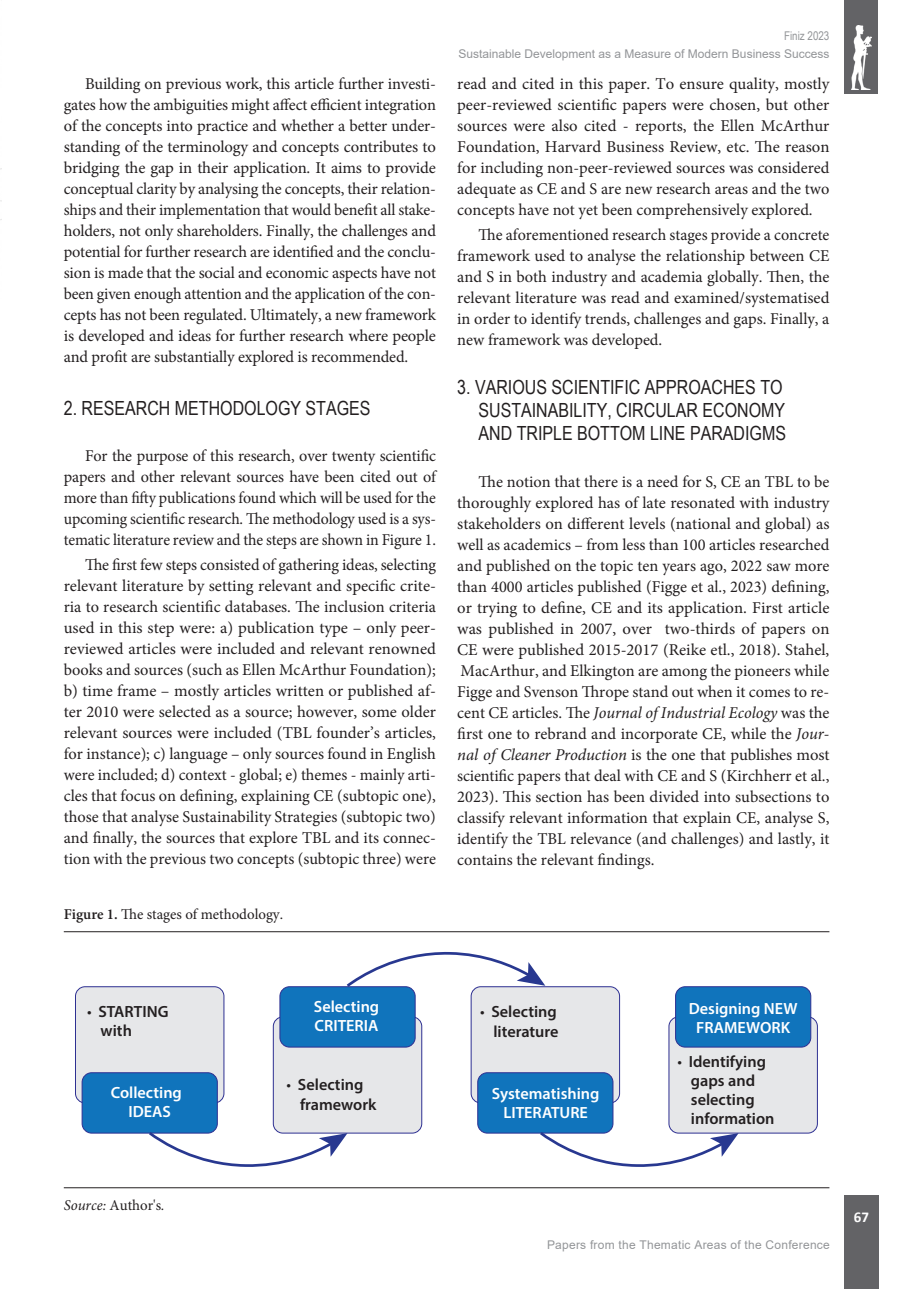
<style>
.page{position:relative;width:906px;height:1289px;background:#fff}
.page>*{position:absolute;margin:0;border:0;box-sizing:border-box;transform-origin:0 0}
.t1{font:19.5px/23.4px "Arial Narrow";color:#231f20}
.t2{font:16.5px/21px "Minion Pro";color:#231f20;text-align:justify}
.t3{font:600 16.2px/19.5px "Myriad Pro";color:#231f20}
.t4{font:600 16.2px/18.9px "Myriad Pro";color:#fff;text-align:center}
.t5{font:15px "Minion Pro";color:#231f20}
.t6{font:italic 15px "Minion Pro";color:#231f20}
.t7{font:700 15px "Calibri";color:#fff}
.t8{font:12px "Arial";color:#939598}
.t9{font:12px "Arial";letter-spacing:.02em;color:#939598}
.t10{font:12px "Arial Narrow";color:#939598}
.s1{font-weight:600}
.s2{font-style:italic}
.s3{font-weight:400}
.s4{font-style:normal}
</style>
<div class="page">
<div style="left:844px;top:1195px;width:34px;height:93px;background:#636366"></div>
<div style="left:844px;top:0;width:34px;height:94px;background:#636366"></div>
<img style="left:851px;top:26px;width:20px;height:63px">
<hr style="left:64px;top:931px;width:765px;height:1px;background:#231f20">
<hr style="left:64px;top:1187px;width:765px;height:1px;background:#231f20">
<div style="left:75px;top:986px;width:149px;height:116px;background:#e6e7e9;border-radius:10px"></div>
<div style="left:75px;top:986px;width:149px;height:117px;border:1px solid #2e3092;border-radius:10px"></div>
<div style="left:273px;top:1016px;width:149px;height:117px;background:#e6e7e9;border-radius:10px"></div>
<div style="left:273px;top:1016px;width:149px;height:117px;border:1px solid #2e3092;border-radius:10px"></div>
<div style="left:471px;top:986px;width:148px;height:116px;background:#e6e7e9;border-radius:10px"></div>
<div style="left:470px;top:986px;width:150px;height:117px;border:1px solid #2e3092;border-radius:10px"></div>
<div style="left:669px;top:1016px;width:148px;height:117px;background:#e6e7e9;border-radius:10px"></div>
<div style="left:668px;top:1016px;width:150px;height:117px;border:1px solid #2e3092;border-radius:10px"></div>
<div style="left:82px;top:1072px;width:135px;height:61px;background:#1074bc;border-radius:10px"></div>
<div style="left:82px;top:1072px;width:136px;height:61px;border:1px solid #2e3092;border-radius:10px"></div>
<div style="left:280px;top:986px;width:135px;height:61px;background:#1074bc;border-radius:10px"></div>
<div style="left:279px;top:986px;width:136px;height:61px;border:1px solid #2e3092;border-radius:10px"></div>
<div style="left:478px;top:1072px;width:135px;height:61px;background:#1074bc;border-radius:10px"></div>
<div style="left:477px;top:1072px;width:136px;height:61px;border:1px solid #2e3092;border-radius:10px"></div>
<div style="left:675px;top:986px;width:136px;height:61px;background:#1074bc;border-radius:10px"></div>
<div style="left:675px;top:986px;width:136px;height:61px;border:1px solid #2e3092;border-radius:10px"></div>
<svg style="left:146px;top:1129px;width:201px;height:38px"></svg>
<svg style="left:537px;top:1129px;width:201px;height:38px"></svg>
<svg style="left:344px;top:951px;width:201px;height:38px"></svg>
<p class="t2" style="left:64px;top:73px;width:374px;text-indent:21px">Building on previous work, this article further investi&shy;gates how the ambiguities might affect efficient integration of the concepts into practice and whether a better under&shy;standing of the terminology and concepts contributes to bridging the gap in their application. It aims to provide conceptual clarity by analysing the concepts, their relation&shy;ships and their implementation that would benefit all stake&shy;holders, not only shareholders. Finally, the challenges and potential for further research are identified and the conclu&shy;sion is made that the social and economic aspects have not been given enough attention and the application of the con&shy;cepts has not been regulated. Ultimately, a new framework is developed and ideas for further research where people and profit are substantially explored is recommended.</p>
<p class="t1" style="left:64px;top:395px;width:308px">2. RESEARCH METHODOLOGY STAGES</p>
<p class="t2" style="left:64px;top:445px;width:374px;text-indent:21px">For the purpose of this research, over twenty scientific papers and other relevant sources have been cited out of more than fifty publications found which will be used for the upcoming scientific research. The methodology used is a sys&shy;tematic literature review and the steps are shown in Figure 1.</p>
<p class="t2" style="left:64px;top:554px;width:374px;text-indent:21px">The first few steps consisted of gathering ideas, selecting relevant literature by setting relevant and specific crite&shy;ria to research scientific databases. The inclusion criteria used in this step were: a) publication type – only peer&shy;reviewed articles were included and relevant renowned books and sources (such as Ellen McArthur Foundation); b) time frame – mostly articles written or published af&shy;ter 2010 were selected as a source; however, some older relevant sources were included (TBL founder’s articles, for instance); c) language – only sources found in English were included; d) context - global; e) themes - mainly arti&shy;cles that focus on defining, explaining CE (subtopic one), those that analyse Sustainability Strategies (subtopic two) and finally, the sources that explore TBL and its connec&shy;tion with the previous two concepts (subtopic three) were</p>
<p class="t5" style="left:64px;top:904px;width:221px"><span class="s1">Figure 1.</span> The stages of methodology.</p>
<p class="t10" style="left:784px;top:27px;width:47px">Finiz 2023</p>
<p class="t8" style="left:458px;top:46px;width:372px">Sustainable Development as a Measure of Modern Business Success</p>
<p class="t2" style="left:457px;top:73px;width:374px">read and cited in this paper. To ensure quality, mostly peer-reviewed scientific papers were chosen, but other sources were also cited - reports, the Ellen McArthur Foundation, Harvard Business Review, etc. The reason for including non-peer-reviewed sources was considered adequate as CE and S are new research areas and the two concepts have not yet been comprehensively explored.</p>
<p class="t2" style="left:457px;top:224px;width:374px;text-indent:21px">The aforementioned research stages provide a concrete framework used to analyse the relationship between CE and S in both industry and academia globally. Then, the relevant literature was read and examined/systematised in order to identify trends, challenges and gaps. Finally, a new framework was developed.</p>
<p class="t1" style="left:478px;top:374px;width:309px;text-indent:-21px">3. VARIOUS SCIENTIFIC APPROACHES TO<br>SUSTAINABILITY, CIRCULAR ECONOMY<br>AND TRIPLE BOTTOM LINE PARADIGMS</p>
<p class="t2" style="left:457px;top:471px;width:374px;text-indent:21px">The notion that there is a need for S, CE an TBL to be thoroughly explored has of late resonated with industry stakeholders on different levels (national and global) as well as academics – from less than 100 articles researched and published on the topic ten years ago, 2022 saw more than 4000 articles published (Figge et al., 2023) defining, or trying to define, CE and its application. First article was published in 2007, over two-thirds of papers on CE were published 2015-2017 (Reike etl., 2018). Stahel, MacArthur, and Elkington are among the pioneers while Figge and Svenson Thrope stand out when it comes to re&shy;cent CE articles. The <span class="s2">Journal of Industrial Ecology</span> was the first one to rebrand and incorporate CE, while the <span class="s2">Jour&shy;nal of Cleaner Production</span> is the one that publishes most scientific papers that deal with CE and S (Kirchherr et al., 2023). This section has been divided into subsections to classify relevant information that explain CE, analyse S, identify the TBL relevance (and challenges) and lastly, it contains the relevant findings.</p>
<p class="t3" style="left:101px;top:1001px;width:69px;text-indent:-13px"><span class="s3">•</span> STARTING with</p>
<p class="t4" style="left:111px;top:1082px;width:73px">Collecting<br>IDEAS</p>
<p class="t6" style="left:64px;top:1194px;width:102px">Source: <span class="s4">Author's</span>.</p>
<p class="t4" style="left:314px;top:997px;width:67px;text-align:left">Selecting<br>CRITERIA</p>
<p class="t3" style="left:300px;top:1074px;width:78px;text-indent:-13px"><span class="s3">•</span> Selecting framework</p>
<p class="t3" style="left:480px;top:1001px;width:80px;text-align:right"><span class="s3">•</span> Selecting literature</p>
<p class="t4" style="left:492px;top:1083px;width:109px">Systematishing<br>LITERATURE</p>
<p class="t4" style="left:689px;top:998px;width:110px">Designing NEW<br>FRAMEWORK</p>
<p class="t3" style="left:691px;top:1051px;width:85px;line-height:18.9px;text-indent:-13px"><span class="s3">•</span> Identifying gaps and selecting information</p>
<p class="t9" style="left:547px;top:1236px;width:284px">Papers from the Thematic Areas of the Conference</p>
<p class="t7" style="left:853px;top:1205px;width:17px">67</p>
</div>
